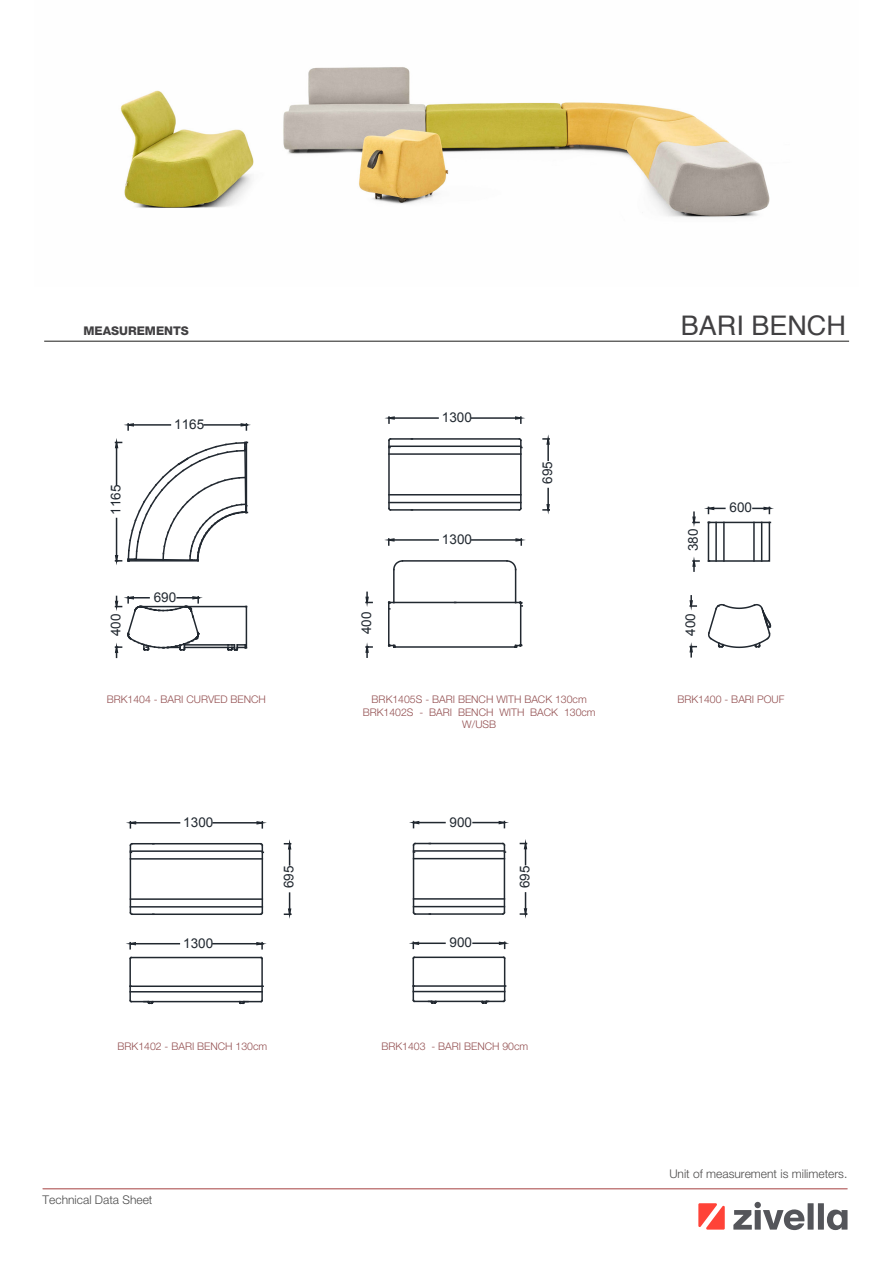
<style>
.page{position:relative;width:893px;height:1263px;background:#fff}
.page>*{position:absolute;margin:0;border:0;box-sizing:border-box;transform-origin:0 0}
.t1{font:27px "Helvetica";color:#414042}
.t2{font:13.5px "Arial";color:#212830}
.t3{font:300 12px "Helvetica Neue LT Pro";color:#4d4c4c}
.t4{font:300 12px "Helvetica Neue LT Pro";color:#4c4c4c}
.t5{font:800 12px "Helvetica Neue LT Pro";color:#414042}
.t6{font:300 10.5px/12.6px "Helvetica Neue LT Pro";color:#934f50;text-align:center}
</style>
<div class="page">
<img style="left:120px;top:67px;width:650px;height:151px">
<hr style="left:44px;top:341px;width:805px;height:1px;background:#1d1d1b">
<svg style="left:733px;top:1210px;width:19px;height:19px"></svg>
<div style="left:755px;top:1210px;width:6px;height:19px;background:#54555a"></div>
<div style="left:754px;top:1202px;width:7px;height:6px;background:#54555a;border-radius:50%"></div>
<svg style="left:763px;top:1209px;width:42px;height:21px"></svg>
<div style="left:808px;top:1203px;width:6px;height:26px;background:#54555a"></div>
<div style="left:818px;top:1203px;width:6px;height:26px;background:#54555a"></div>
<svg style="left:827px;top:1209px;width:20px;height:21px"></svg>
<svg style="left:698px;top:1203px;width:27px;height:26px"></svg>
<svg style="left:365px;top:592px;width:7px;height:15px"></svg>
<svg style="left:365px;top:642px;width:7px;height:15px"></svg>
<hr style="left:186px;top:606px;width:60px;height:1px;background:#212830">
<hr style="left:390px;top:509px;width:129px;height:2px;background:#212830">
<hr style="left:520px;top:440px;width:2px;height:68px;background:#212830">
<hr style="left:390px;top:438px;width:129px;height:2px;background:#212830">
<hr style="left:388px;top:440px;width:2px;height:68px;background:#212830">
<hr style="left:472px;top:417px;width:44px;height:2px;background:#212830">
<hr style="left:394px;top:417px;width:44px;height:2px;background:#212830">
<svg style="left:514px;top:416px;width:11px;height:7px"></svg>
<svg style="left:518px;top:438px;width:5px;height:10px"></svg>
<svg style="left:388px;top:438px;width:4px;height:10px"></svg>
<svg style="left:384px;top:416px;width:12px;height:7px"></svg>
<svg style="left:543px;top:434px;width:7px;height:26px"></svg>
<svg style="left:543px;top:488px;width:7px;height:26px"></svg>
<hr style="left:389px;top:453px;width:132px;height:2px;background:#212830">
<hr style="left:389px;top:445px;width:132px;height:2px;background:#212830">
<hr style="left:389px;top:494px;width:132px;height:1px;background:#212830">
<hr style="left:389px;top:502px;width:132px;height:1px;background:#212830">
<hr style="left:184px;top:644px;width:44px;height:2px;background:#212830">
<hr style="left:184px;top:647px;width:44px;height:1px;background:#212830">
<hr style="left:246px;top:607px;width:1px;height:41px;background:#212830">
<svg style="left:114px;top:423px;width:137px;height:142px"></svg>
<hr style="left:520px;top:603px;width:1px;height:42px;background:#212830">
<hr style="left:388px;top:603px;width:1px;height:42px;background:#212830">
<hr style="left:393px;top:569px;width:2px;height:33px;background:#212830">
<svg style="left:393px;top:560px;width:9px;height:11px"></svg>
<hr style="left:515px;top:569px;width:1px;height:33px;background:#212830">
<svg style="left:507px;top:560px;width:10px;height:11px"></svg>
<hr style="left:394px;top:602px;width:122px;height:1px;background:#212830">
<hr style="left:472px;top:539px;width:44px;height:2px;background:#212830">
<hr style="left:394px;top:539px;width:44px;height:2px;background:#212830">
<svg style="left:514px;top:538px;width:12px;height:7px"></svg>
<svg style="left:384px;top:538px;width:12px;height:7px"></svg>
<svg style="left:227px;top:644px;width:19px;height:6px"></svg>
<svg style="left:114px;top:595px;width:93px;height:62px"></svg>
<div style="left:708px;top:522px;width:62px;height:40px;border:2px solid #212830"></div>
<svg style="left:753px;top:506px;width:21px;height:7px"></svg>
<svg style="left:692px;top:557px;width:7px;height:14px"></svg>
<svg style="left:692px;top:506px;width:33px;height:26px"></svg>
<hr style="left:715px;top:522px;width:2px;height:39px;background:#212830">
<hr style="left:723px;top:522px;width:2px;height:39px;background:#212830">
<hr style="left:761px;top:522px;width:1px;height:39px;background:#212830">
<hr style="left:753px;top:522px;width:2px;height:39px;background:#212830">
<svg style="left:412px;top:999px;width:24px;height:5px"></svg>
<hr style="left:413px;top:958px;width:1px;height:42px;background:#212830">
<hr style="left:414px;top:956px;width:90px;height:2px;background:#212830">
<hr style="left:504px;top:958px;width:1px;height:42px;background:#212830">
<svg style="left:482px;top:998px;width:24px;height:6px"></svg>
<hr style="left:429px;top:1001px;width:60px;height:1px;background:#212830">
<hr style="left:413px;top:991px;width:92px;height:1px;background:#212830">
<hr style="left:413px;top:985px;width:92px;height:2px;background:#212830">
<hr style="left:415px;top:913px;width:88px;height:2px;background:#212830">
<svg style="left:501px;top:911px;width:5px;height:4px"></svg>
<hr style="left:504px;top:845px;width:1px;height:67px;background:#212830">
<hr style="left:415px;top:843px;width:88px;height:1px;background:#212830">
<hr style="left:413px;top:845px;width:1px;height:67px;background:#212830">
<svg style="left:473px;top:820px;width:36px;height:8px"></svg>
<svg style="left:501px;top:842px;width:5px;height:11px"></svg>
<svg style="left:412px;top:842px;width:5px;height:11px"></svg>
<svg style="left:409px;top:820px;width:36px;height:8px"></svg>
<svg style="left:520px;top:839px;width:8px;height:26px"></svg>
<svg style="left:520px;top:893px;width:8px;height:26px"></svg>
<hr style="left:414px;top:858px;width:90px;height:1px;background:#212830">
<hr style="left:414px;top:850px;width:90px;height:2px;background:#212830">
<hr style="left:414px;top:898px;width:90px;height:2px;background:#212830">
<hr style="left:414px;top:906px;width:90px;height:1px;background:#212830">
<svg style="left:129px;top:1000px;width:24px;height:4px"></svg>
<hr style="left:129px;top:958px;width:2px;height:42px;background:#212830">
<hr style="left:131px;top:957px;width:130px;height:1px;background:#212830">
<hr style="left:261px;top:958px;width:2px;height:42px;background:#212830">
<svg style="left:239px;top:999px;width:24px;height:5px"></svg>
<hr style="left:144px;top:1001px;width:104px;height:1px;background:#212830">
<hr style="left:130px;top:991px;width:132px;height:1px;background:#212830">
<hr style="left:130px;top:985px;width:132px;height:2px;background:#212830">
<hr style="left:132px;top:913px;width:129px;height:2px;background:#212830">
<hr style="left:262px;top:845px;width:1px;height:68px;background:#212830">
<hr style="left:132px;top:843px;width:129px;height:1px;background:#212830">
<hr style="left:130px;top:845px;width:1px;height:68px;background:#212830">
<hr style="left:213px;top:822px;width:44px;height:1px;background:#212830">
<hr style="left:135px;top:822px;width:45px;height:1px;background:#212830">
<svg style="left:256px;top:821px;width:11px;height:7px"></svg>
<svg style="left:259px;top:843px;width:5px;height:10px"></svg>
<svg style="left:129px;top:843px;width:5px;height:10px"></svg>
<svg style="left:126px;top:821px;width:11px;height:7px"></svg>
<svg style="left:284px;top:839px;width:8px;height:26px"></svg>
<svg style="left:284px;top:893px;width:8px;height:26px"></svg>
<hr style="left:130px;top:858px;width:132px;height:2px;background:#212830">
<hr style="left:130px;top:850px;width:132px;height:2px;background:#212830">
<hr style="left:130px;top:898px;width:132px;height:2px;background:#212830">
<hr style="left:130px;top:906px;width:132px;height:1px;background:#212830">
<hr style="left:135px;top:943px;width:44px;height:1px;background:#212830">
<hr style="left:213px;top:943px;width:44px;height:1px;background:#212830">
<svg style="left:126px;top:941px;width:11px;height:8px"></svg>
<svg style="left:255px;top:942px;width:12px;height:7px"></svg>
<hr style="left:418px;top:942px;width:27px;height:2px;background:#212830">
<hr style="left:473px;top:942px;width:27px;height:2px;background:#212830">
<svg style="left:409px;top:941px;width:11px;height:7px"></svg>
<svg style="left:498px;top:941px;width:11px;height:7px"></svg>
<svg style="left:689px;top:596px;width:7px;height:15px"></svg>
<svg style="left:708px;top:604px;width:64px;height:45px"></svg>
<svg style="left:689px;top:642px;width:7px;height:15px"></svg>
<svg style="left:516px;top:602px;width:6px;height:5px"></svg>
<svg style="left:388px;top:602px;width:6px;height:8px"></svg>
<hr style="left:402px;top:560px;width:105px;height:2px;background:#212830">
<svg style="left:515px;top:644px;width:7px;height:4px"></svg>
<svg style="left:388px;top:644px;width:8px;height:4px"></svg>
<hr style="left:394px;top:646px;width:121px;height:2px;background:#212830">
<hr style="left:43px;top:1188px;width:804px;height:1px;background:#ae5050">
<p class="t5" style="left:83px;top:324px;width:107px">MEASUREMENTS</p>
<h1 class="t1" style="left:681px;top:305px;width:167px">BARI BENCH</h1>
<p class="t2" style="left:107px;top:515px;width:32px;rotate:-90deg">1165</p>
<p class="t2" style="left:107px;top:636px;width:24px;rotate:-90deg">400</p>
<p class="t2" style="left:174px;top:415px;width:32px">1165</p>
<p class="t2" style="left:154px;top:588px;width:24px">690</p>
<p class="t2" style="left:357px;top:634px;width:24px;rotate:-90deg">400</p>
<p class="t2" style="left:442px;top:408px;width:32px">1300</p>
<p class="t2" style="left:442px;top:530px;width:32px">1300</p>
<p class="t2" style="left:539px;top:484px;width:24px;rotate:-90deg">695</p>
<p class="t6" style="left:107px;top:693px;width:161px">BRK1404 - BARI CURVED BENCH</p>
<p class="t6" style="left:363px;top:693px;width:234px">BRK1405S - BARI BENCH WITH BACK 130cm<br>BRK1402S - BARI BENCH WITH BACK 130cm<br>W/USB</p>
<p class="t2" style="left:183px;top:813px;width:32px">1300</p>
<p class="t2" style="left:280px;top:888px;width:24px;rotate:-90deg">695</p>
<p class="t2" style="left:450px;top:813px;width:24px">900</p>
<p class="t2" style="left:183px;top:934px;width:32px">1300</p>
<p class="t2" style="left:450px;top:934px;width:24px">900</p>
<p class="t2" style="left:516px;top:888px;width:24px;rotate:-90deg">695</p>
<p class="t6" style="left:118px;top:1040px;width:151px">BRK1402 - BARI BENCH 130cm</p>
<p class="t6" style="left:381px;top:1040px;width:148px">BRK1403 - BARI BENCH 90cm</p>
<p class="t4" style="left:43px;top:1193px;width:111px">Technical Data Sheet</p>
<p class="t2" style="left:684px;top:551px;width:24px;rotate:-90deg">380</p>
<p class="t2" style="left:682px;top:636px;width:24px;rotate:-90deg">400</p>
<p class="t2" style="left:729px;top:499px;width:24px">600</p>
<p class="t6" style="left:677px;top:693px;width:108px">BRK1400 - BARI POUF</p>
<p class="t3" style="left:669px;top:1167px;width:179px">Unit of measurement is milimeters.</p>
</div>
